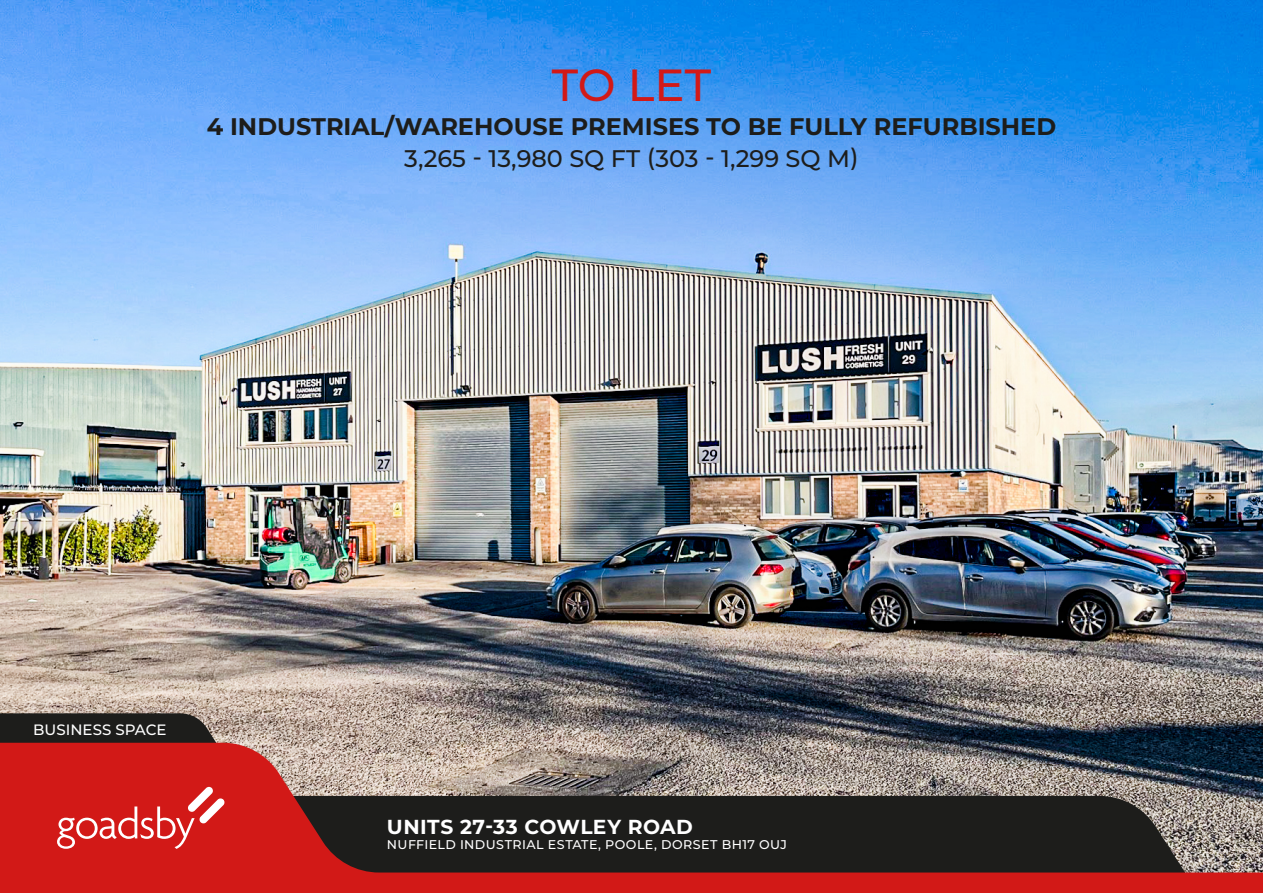
<style>
.page{position:relative;width:1263px;height:893px;background:#fff}
.page>*{position:absolute;margin:0;border:0;box-sizing:border-box;transform-origin:0 0}
.t1{font:500 45px "Montserrat";color:#d21917}
.t2{font:700 24px "Montserrat";color:#1d1d1b}
.t3{font:500 24px "Montserrat";color:#1d1d1b}
.t4{font:700 20.25px "Montserrat";letter-spacing:.025em;color:#fff}
.t5{font:500 15px "Montserrat";color:#fff}
.t6{font:500 12.6px "Montserrat";letter-spacing:.035em;color:#fff}
</style>
<div class="page">
<img style="left:0;top:0;width:1263px;height:743px">
<svg style="left:0;top:713px;width:221px;height:30px;background:#2b2825"></svg>
<svg style="left:0;top:743px;width:1263px;height:150px;background:#7a3f3c"></svg>
<svg style="left:57px;top:787px;width:167px;height:62px;background:#d93d3c"></svg>
<h1 class="t1" style="left:552px;top:54px;width:161px">TO LET</h1>
<p class="t2" style="left:207px;top:110px;width:851px">4 INDUSTRIAL/WAREHOUSE PREMISES TO BE FULLY REFURBISHED</p>
<p class="t3" style="left:404px;top:142px;width:456px">3,265 - 13,980 SQ FT (303 - 1,299 SQ M)</p>
<p class="t5" style="left:33px;top:719px;width:135px">BUSINESS SPACE</p>
<p class="t4" style="left:387px;top:812px;width:307px">UNITS 27-33 COWLEY ROAD</p>
<p class="t6" style="left:387px;top:836px;width:401px">NUFFIELD INDUSTRIAL ESTATE, POOLE, DORSET BH17 OUJ</p>
</div>
